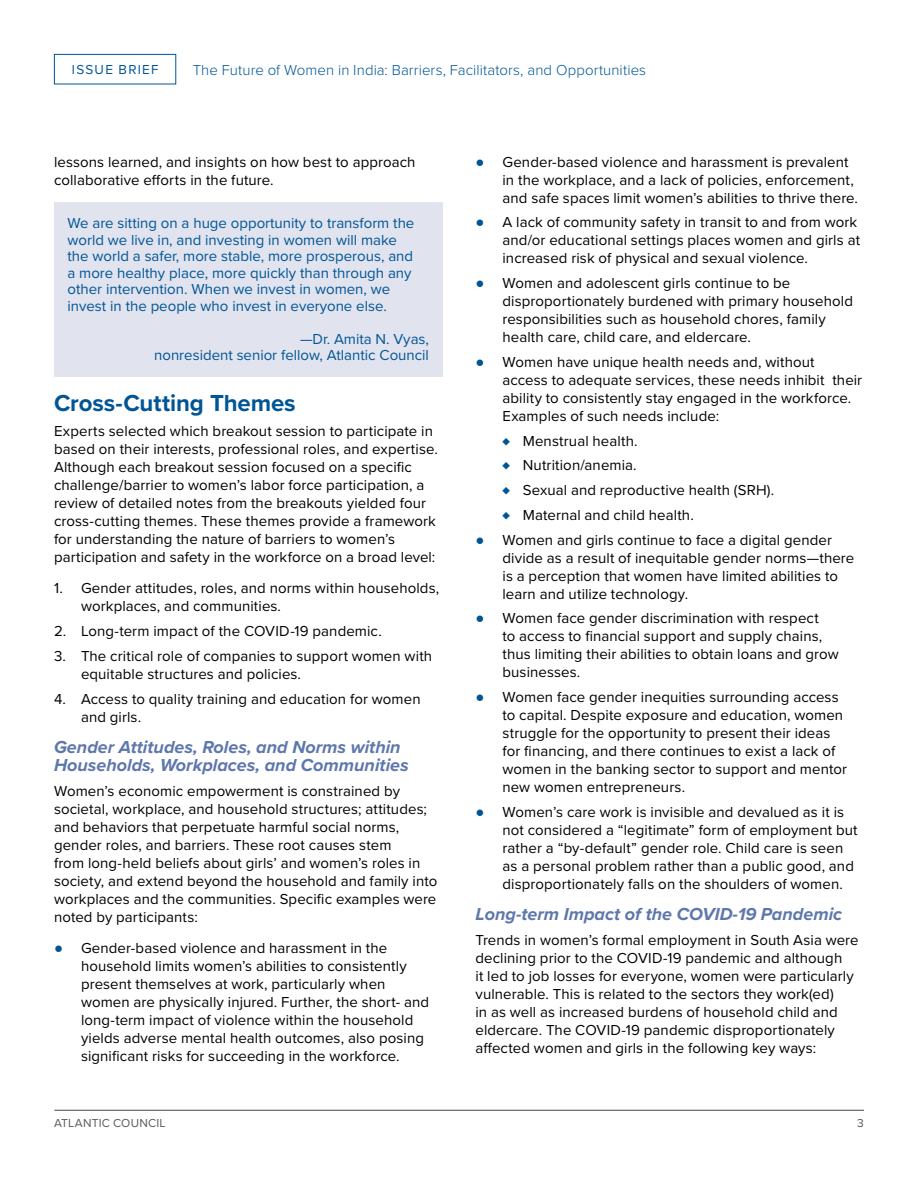
<style>
.page{position:relative;width:918px;height:1188px;background:#fff}
.page>*{position:absolute;margin:0;border:0;box-sizing:border-box;transform-origin:0 0}
.t1{font:700 24px "Proxima Nova";letter-spacing:-.005em;color:#005596}
.t2{font:italic 700 18px/18px "Proxima Nova";color:#5e77ac}
.t3{font:15px/18px "Proxima Nova";letter-spacing:.005em;color:#000}
.t4{font:15px/16.5px "Proxima Nova";color:#005596}
.t5{font:300 15px "Proxima Nova";letter-spacing:.005em;color:#005596}
.t6{font:13.5px "Proxima Nova";letter-spacing:.09em;color:#005596}
.t7{font:12px "Proxima Nova";letter-spacing:.02em;color:#58595b}
.s1{font-family:"Arial Narrow";color:#005596}
.s2{color:#005596}
</style>
<div class="page">
<hr style="left:54px;top:1110px;width:810px;height:1px;background:#58595b">
<div style="left:54px;top:54px;width:122px;height:30px;border:1px solid #005596"></div>
<div style="left:54px;top:203px;width:388px;height:124px;background:#e1e3ee"></div>
<div style="left:54px;top:318px;width:388px;height:59px;background:#e1e3ee"></div>
<p class="t6" style="left:72px;top:60px;width:88px">ISSUE BRIEF</p>
<p class="t5" style="left:193px;top:59px;width:455px">The Future of Women in India: Barriers, Facilitators, and Opportunities</p>
<p class="t3" style="left:54px;top:152px;width:363px">lessons learned, and insights on how best to approach collaborative efforts in the future.</p>
<p class="t4" style="left:68px;top:214px;width:348px">We are sitting on a huge opportunity to transform the world we live in, and investing in women will make the world a safer, more stable, more prosperous, and a more healthy place, more quickly than through any other intervention. When we invest in women, we invest in the people who invest in everyone else.</p>
<p class="t4" style="left:154px;top:330px;width:276px;text-align:right">—Dr. Amita N. Vyas,<br>nonresident senior fellow, Atlantic Council</p>
<h1 class="t1" style="left:54px;top:385px;width:243px">Cross-Cutting Themes</h1>
<p class="t3" style="left:54px;top:421px;width:385px">Experts selected which breakout session to participate in based on their interests, professional roles, and expertise.<br>Although each breakout session focused on a specific challenge/barrier to women’s labor force participation, a review of detailed notes from the breakouts yielded four cross-cutting themes. These themes provide a framework for understanding the nature of barriers to women’s participation and safety in the workforce on a broad level:</p>
<p class="t3" style="left:81px;top:579px;width:360px;text-indent:-27px">1. Gender attitudes, roles, and norms within households, workplaces, and communities.</p>
<p class="t3" style="left:54px;top:621px;width:329px">2. Long-term impact of the COVID-19 pandemic.</p>
<p class="t3" style="left:81px;top:646px;width:353px;text-indent:-27px">3. The critical role of companies to support women with equitable structures and policies.</p>
<p class="t3" style="left:81px;top:689px;width:341px;text-indent:-27px">4. Access to quality training and education for women and girls.</p>
<p class="t2" style="left:54px;top:738px;width:356px">Gender Attitudes, Roles, and Norms within<br>Households, Workplaces, and Communities</p>
<p class="t3" style="left:54px;top:781px;width:385px">Women’s economic empowerment is constrained by societal, workplace, and household structures; attitudes; and behaviors that perpetuate harmful social norms, gender roles, and barriers. These root causes stem<br>from long-held beliefs about girls’ and women’s roles in society, and extend beyond the household and family into workplaces and the communities. Specific examples were noted by participants:</p>
<p class="t3" style="left:81px;top:939px;width:350px;text-indent:-27px"><span class="s1">●</span> Gender-based violence and harassment in the household limits women’s abilities to consistently present themselves at work, particularly when women are physically injured. Further, the short- and long-term impact of violence within the household yields adverse mental health outcomes, also posing significant risks for succeeding in the workforce.</p>
<p class="t3" style="left:502px;top:152px;width:357px;text-indent:-27px"><span class="s1">●</span> Gender-based violence and harassment is prevalent in the workplace, and a lack of policies, enforcement, and safe spaces limit women’s abilities to thrive there.</p>
<p class="t3" style="left:502px;top:213px;width:359px;text-indent:-27px"><span class="s1">●</span> A lack of community safety in transit to and from work and/or educational settings places women and girls at increased risk of physical and sexual violence.</p>
<p class="t3" style="left:502px;top:273px;width:352px;text-indent:-27px"><span class="s1">●</span> Women and adolescent girls continue to be disproportionately burdened with primary household responsibilities such as household chores, family health care, child care, and eldercare.</p>
<p class="t3" style="left:502px;top:352px;width:361px;text-indent:-27px"><span class="s1">●</span> Women have unique health needs and, without access to adequate services, these needs inhibit their ability to consistently stay engaged in the workforce.<br>Examples of such needs include:</p>
<p class="t3" style="left:502px;top:427px;width:273px;line-height:24.8px"><span class="s2">♦</span> Menstrual health.<br><span class="s2">♦</span> Nutrition/anemia.<br><span class="s2">♦</span> Sexual and reproductive health (SRH). <span class="s2">♦</span> Maternal and child health.</p>
<p class="t3" style="left:502px;top:530px;width:353px;text-indent:-27px"><span class="s1">●</span> Women and girls continue to face a digital gender divide as a result of inequitable gender norms—there is a perception that women have limited abilities to learn and utilize technology.</p>
<p class="t3" style="left:502px;top:609px;width:338px;text-indent:-27px"><span class="s1">●</span> Women face gender discrimination with respect<br>to access to financial support and supply chains, thus limiting their abilities to obtain loans and grow businesses.</p>
<p class="t3" style="left:502px;top:687px;width:346px;text-indent:-27px"><span class="s1">●</span> Women face gender inequities surrounding access to capital. Despite exposure and education, women struggle for the opportunity to present their ideas for financing, and there continues to exist a lack of women in the banking sector to support and mentor new women entrepreneurs.</p>
<p class="t3" style="left:502px;top:802px;width:357px;text-indent:-27px"><span class="s1">●</span> Women’s care work is invisible and devalued as it is not considered a “legitimate” form of employment but rather a “by-default” gender role. Child care is seen as a personal problem rather than a public good, and disproportionately falls on the shoulders of women.</p>
<p class="t2" style="left:476px;top:905px;width:368px">Long-term Impact of the COVID-19 Pandemic</p>
<p class="t3" style="left:476px;top:930px;width:385px">Trends in women’s formal employment in South Asia were declining prior to the COVID-19 pandemic and although<br>it led to job losses for everyone, women were particularly vulnerable. This is related to the sectors they work(ed)<br>in as well as increased burdens of household child and eldercare. The COVID-19 pandemic disproportionately affected women and girls in the following key ways:</p>
<p class="t7" style="left:54px;top:1114px;width:113px">ATLANTIC COUNCIL</p>
<p class="t7" style="left:857px;top:1114px;width:8px">3</p>
</div>
